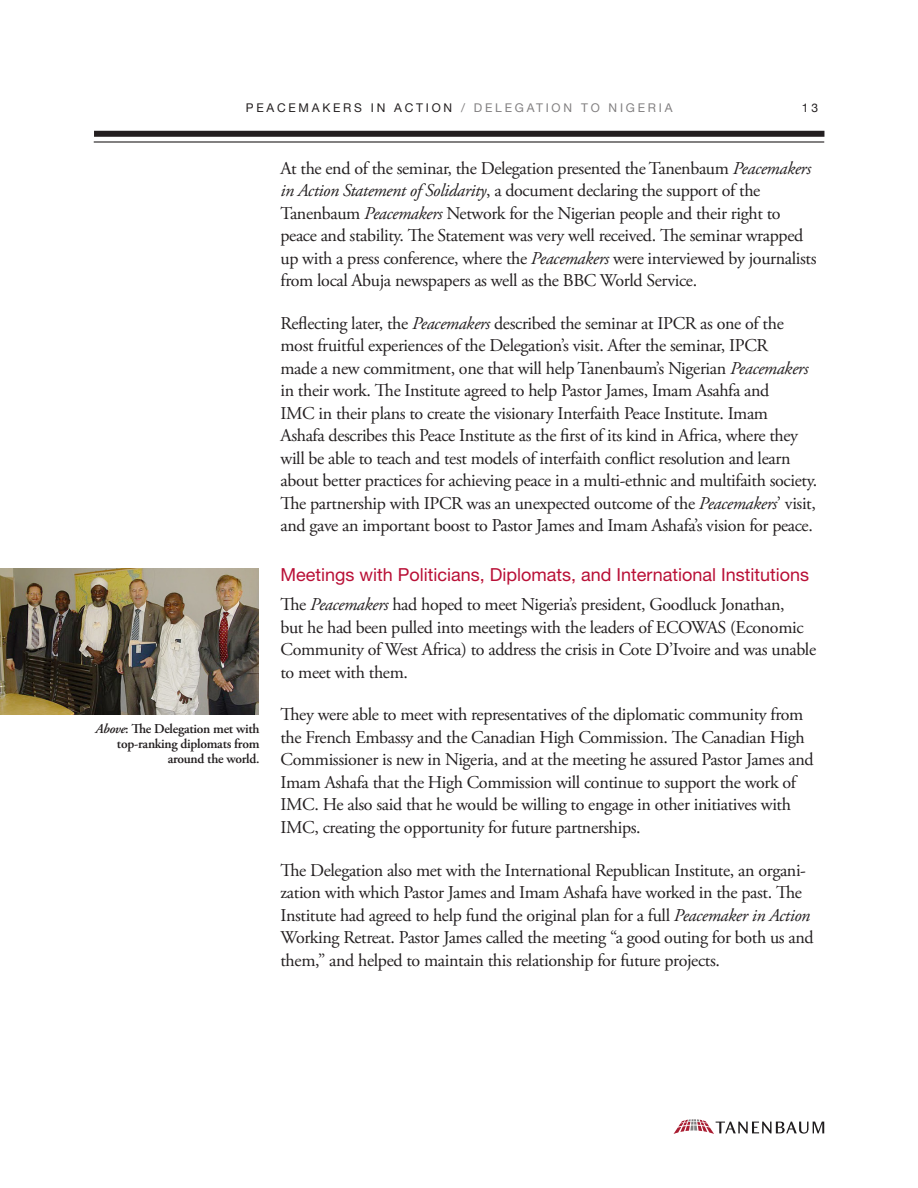
<style>
.page{position:relative;width:918px;height:1188px;background:#fff}
.page>*{position:absolute;margin:0;border:0;box-sizing:border-box;transform-origin:0 0}
.t1{font:18px/22.5px "Adobe Garamond Pro";letter-spacing:-.02em;color:#231f20}
.t2{font:18px "Helvetica Neue";color:#b90f36}
.t3{font:600 13.5px/15px "Adobe Garamond Pro";letter-spacing:-.02em;color:#231f20;text-align:right}
.t4{font:12px "Helvetica Neue";letter-spacing:.23em;color:#828081}
.t5{font:12px "Helvetica Neue";color:#231f20}
.s1{color:#231f20}
.s2{font-style:italic}
</style>
<div class="page">
<div style="left:94px;top:131px;width:730px;height:6px;background:#231f20"></div>
<hr style="left:94px;top:141px;width:730px;height:2px;background:#231f20">
<svg style="left:674px;top:1119px;width:150px;height:15px"></svg>
<img style="left:0;top:568px;width:258px;height:147px">
<p class="t4" style="left:246px;top:100px;width:428px"><span class="s1">PEACEMAKERS IN ACTION</span> / DELEGATION TO NIGERIA</p>
<p class="t5" style="left:802px;top:100px;width:18px">13</p>
<p class="t3" style="left:95px;top:721px;width:166px"><span class="s2">Above</span>: The Delegation met with top-ranking diplomats from around the world.</p>
<p class="t1" style="left:281px;top:157px;width:538px">At the end of the seminar, the Delegation presented the Tanenbaum <span class="s2">Peacemakers in Action Statement of Solidarity</span>, a document declaring the support of the Tanenbaum <span class="s2">Peacemakers</span> Network for the Nigerian people and their right to peace and stability. The Statement was very well received. The seminar wrapped up with a press conference, where the <span class="s2">Peacemakers</span> were interviewed by journalists from local Abuja newspapers as well as the BBC World Service.</p>
<p class="t1" style="left:281px;top:312px;width:538px">Reflecting later, the <span class="s2">Peacemakers</span> described the seminar at IPCR as one of the most fruitful experiences of the Delegation’s visit. After the seminar, IPCR<br>made a new commitment, one that will help Tanenbaum’s Nigerian <span class="s2">Peacemakers </span>in their work. The Institute agreed to help Pastor James, Imam Asahfa and<br>IMC in their plans to create the visionary Interfaith Peace Institute. Imam<br>Ashafa describes this Peace Institute as the first of its kind in Africa, where they will be able to teach and test models of interfaith conflict resolution and learn about better practices for achieving peace in a multi-ethnic and multifaith society.<br>The partnership with IPCR was an unexpected outcome of the <span class="s2">Peacemakers</span>’ visit, and gave an important boost to Pastor James and Imam Ashafa’s vision for peace.</p>
<p class="t2" style="left:281px;top:564px;width:530px">Meetings with Politicians, Diplomats, and International Institutions</p>
<p class="t1" style="left:281px;top:594px;width:537px">The <span class="s2">Peacemakers</span> had hoped to meet Nigeria’s president, Goodluck Jonathan,<br>but he had been pulled into meetings with the leaders of ECOWAS (Economic Community of West Africa) to address the crisis in Cote D’Ivoire and was unable to meet with them.</p>
<p class="t1" style="left:281px;top:704px;width:535px">They were able to meet with representatives of the diplomatic community from the French Embassy and the Canadian High Commission. The Canadian High Commissioner is new in Nigeria, and at the meeting he assured Pastor James and Imam Ashafa that the High Commission will continue to support the work of IMC. He also said that he would be willing to engage in other initiatives with IMC, creating the opportunity for future partnerships.</p>
<p class="t1" style="left:281px;top:859px;width:535px">The Delegation also met with the International Republican Institute, an organi&shy;zation with which Pastor James and Imam Ashafa have worked in the past. The Institute had agreed to help fund the original plan for a full <span class="s2">Peacemaker in Action </span>Working Retreat. Pastor James called the meeting “a good outing for both us and them,” and helped to maintain this relationship for future projects.</p>
</div>
